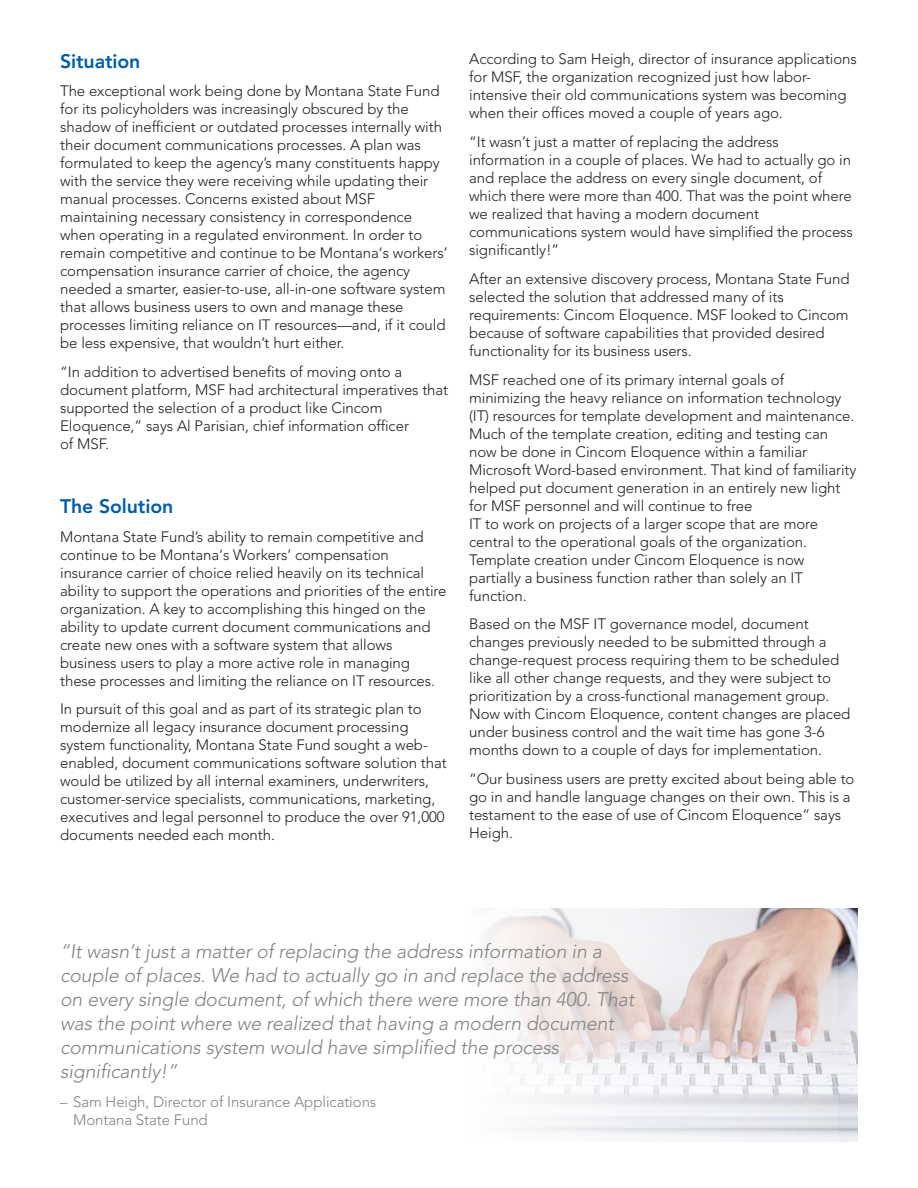
<style>
.page{position:relative;width:918px;height:1188px;background:#fff}
.page>*{position:absolute;margin:0;border:0;box-sizing:border-box;transform-origin:0 0}
.t1{font:italic 300 19.5px/24px "Avenir LT";letter-spacing:-.005em;color:#808285}
.t2{font:800 19.5px "Avenir LT";letter-spacing:-.005em;color:#015dab}
.t3{font:300 15px/18px "Avenir LT";letter-spacing:-.005em;color:#231f20}
.t4{font:300 15px/18px "Avenir LT";letter-spacing:-.005em;color:#808285}
</style>
<div class="page">
<img style="left:838px;top:908px;width:20px;height:233px">
<svg style="left:484px;top:908px;width:354px;height:234px"></svg>
<h1 class="t2" style="left:60px;top:53px;width:82px">Situation</h1>
<p class="t3" style="left:60px;top:83px;width:389px">The exceptional work being done by Montana State Fund for its policyholders was increasingly obscured by the shadow of inefficient or outdated processes internally with their document communications processes. A plan was formulated to keep the agency’s many constituents happy with the service they were receiving while updating their manual processes. Concerns existed about MSF maintaining necessary consistency in correspondence when operating in a regulated environment. In order to remain competitive and continue to be Montana‘s workers’ compensation insurance carrier of choice, the agency needed a smarter, easier-to-use, all-in-one software system that allows business users to own and manage these processes limiting reliance on IT resources—and, if it could be less expensive, that wouldn’t hurt either.</p>
<p class="t3" style="left:60px;top:364px;width:390px">“In addition to advertised benefits of moving onto a document platform, MSF had architectural imperatives that supported the selection of a product like Cincom Eloquence,” says Al Parisian, chief information officer<br>of MSF.</p>
<h1 class="t2" style="left:60px;top:498px;width:115px">The Solution</h1>
<p class="t3" style="left:60px;top:529px;width:388px">Montana State Fund’s ability to remain competitive and continue to be Montana‘s Workers’ compensation insurance carrier of choice relied heavily on its technical ability to support the operations and priorities of the entire organization. A key to accomplishing this hinged on the ability to update current document communications and create new ones with a software system that allows business users to play a more active role in managing these processes and limiting the reliance on IT resources.</p>
<p class="t3" style="left:60px;top:701px;width:388px">In pursuit of this goal and as part of its strategic plan to modernize all legacy insurance document processing system functionality, Montana State Fund sought a web&shy;enabled, document communications software solution that would be utilized by all internal examiners, underwriters, customer-service specialists, communications, marketing, executives and legal personnel to produce the over 91,000 documents needed each month.</p>
<p class="t3" style="left:469px;top:51px;width:389px">According to Sam Heigh, director of insurance applications for MSF, the organization recognized just how labor&shy;intensive their old communications system was becoming when their offices moved a couple of years ago.</p>
<p class="t3" style="left:469px;top:134px;width:385px">“It wasn’t just a matter of replacing the address information in a couple of places. We had to actually go in and replace the address on every single document, of which there were more than 400. That was the point where we realized that having a modern document communications system would have simplified the process significantly!”</p>
<p class="t3" style="left:469px;top:271px;width:382px">After an extensive discovery process, Montana State Fund selected the solution that addressed many of its requirements: Cincom Eloquence. MSF looked to Cincom because of software capabilities that provided desired functionality for its business users.</p>
<p class="t3" style="left:469px;top:372px;width:389px">MSF reached one of its primary internal goals of minimizing the heavy reliance on information technology (IT) resources for template development and maintenance.<br>Much of the template creation, editing and testing can now be done in Cincom Eloquence within a familiar Microsoft Word-based environment. That kind of familiarity helped put document generation in an entirely new light for MSF personnel and will continue to free<br>IT to work on projects of a larger scope that are more central to the operational goals of the organization.<br>Template creation under Cincom Eloquence is now partially a business function rather than solely an IT function.</p>
<p class="t3" style="left:469px;top:616px;width:383px">Based on the MSF IT governance model, document changes previously needed to be submitted through a change-request process requiring them to be scheduled like all other change requests, and they were subject to prioritization by a cross-functional management group.<br>Now with Cincom Eloquence, content changes are placed under business control and the wait time has gone 3-6 months down to a couple of days for implementation.</p>
<p class="t3" style="left:469px;top:771px;width:387px">“Our business users are pretty excited about being able to go in and handle language changes on their own. This is a testament to the ease of use of Cincom Eloquence” says Heigh.</p>
<p class="t1" style="left:60px;top:941px;width:576px">“It wasn’t just a matter of replacing the address information in a couple of places. We had to actually go in and replace the address on every single document, of which there were more than 400. That was the point where we realized that having a modern document communications system would have simplified the process significantly!”</p>
<p class="t4" style="left:73px;top:1094px;width:305px;text-indent:-13px">– Sam Heigh, Director of Insurance Applications<br>Montana State Fund</p>
</div>
